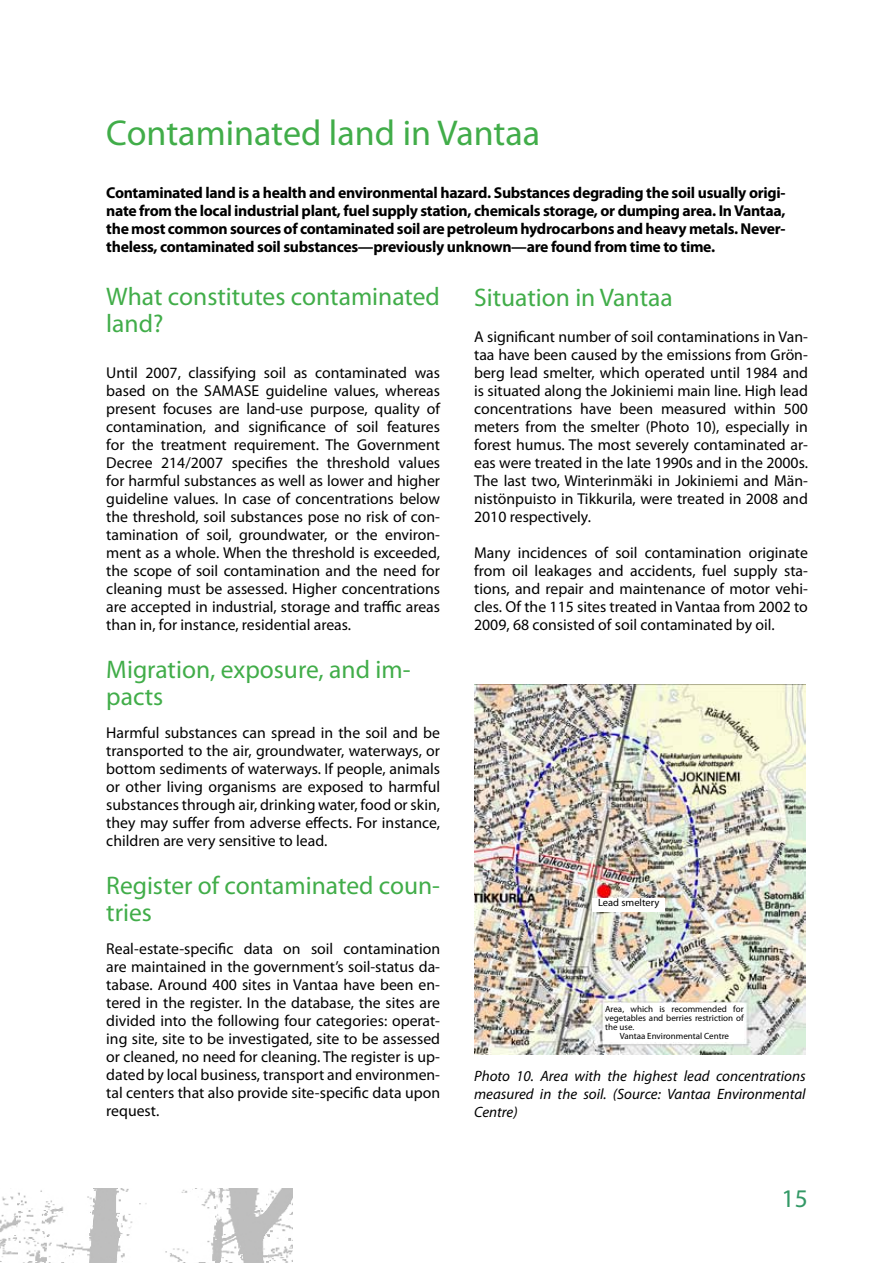
<style>
.page{position:relative;width:893px;height:1263px;background:#fff}
.page>*{position:absolute;margin:0;border:0;box-sizing:border-box;transform-origin:0 0}
.t1{font:36px "Myriad Pro";color:#41ad49}
.t2{font:25.5px/27px "Myriad Pro";color:#41ad49}
.t3{font:25.5px "Myriad Pro";color:#396}
.t4{font:15.75px/18px "Myriad Pro";color:#000;text-align:justify}
.t5{font:700 15.75px/18px "Myriad Pro";letter-spacing:-.02em;color:#000;text-align:justify}
.t6{font:italic 15px/18px "Myriad Pro";color:#000;text-align:justify}
.t7{font:10.5px "Myriad Pro";color:#000}
.t8{font:9px "Myriad Pro";color:#000}
</style>
<div class="page">
<img style="left:0;top:1188px;width:292px;height:75px">
<img style="left:474px;top:684px;width:332px;height:370px">
<div style="left:605px;top:1003px;width:139px;height:39px;background:#fff"></div>
<div style="left:592px;top:898px;width:72px;height:14px;background:#fff"></div>
<h1 class="t1" style="left:106px;top:110px;width:435px">Contaminated land in Vantaa</h1>
<p class="t5" style="left:106px;top:183px;width:681px">Contaminated land is a health and environmental hazard. Substances degrading the soil usually origi&shy;nate from the local industrial plant, fuel supply station, chemicals storage, or dumping area. In Vantaa, the most common sources of contaminated soil are petroleum hydrocarbons and heavy metals. Never&shy;theless, contaminated soil substances—previously unknown—are found from time to time.</p>
<h2 class="t2" style="left:106px;top:282px;width:335px">What constitutes contaminated land?</h2>
<p class="t4" style="left:106px;top:363px;width:335px">Until 2007, classifying soil as contaminated was based on the SAMASE guideline values, whereas present focuses are land-use purpose, quality of contamination, and significance of soil features for the treatment requirement. The Government Decree 214/2007 specifies the threshold values for harmful substances as well as lower and higher guideline values. In case of concentrations below the threshold, soil substances pose no risk of con&shy;tamination of soil, groundwater, or the environ&shy;ment as a whole. When the threshold is exceeded, the scope of soil contamination and the need for cleaning must be assessed. Higher concentrations are accepted in industrial, storage and traffic areas than in, for instance, residential areas.</p>
<h2 class="t2" style="left:106px;top:656px;width:306px">Migration, exposure, and im&shy;pacts</h2>
<p class="t4" style="left:106px;top:723px;width:335px">Harmful substances can spread in the soil and be transported to the air, groundwater, waterways, or bottom sediments of waterways. If people, animals or other living organisms are exposed to harmful substances through air, drinking water, food or skin, they may suffer from adverse effects. For instance, children are very sensitive to lead.</p>
<h2 class="t2" style="left:106px;top:872px;width:335px">Register of contaminated coun&shy;tries</h2>
<p class="t4" style="left:106px;top:939px;width:335px">Real-estate-specific data on soil contamination are maintained in the government’s soil-status da&shy;tabase. Around 400 sites in Vantaa have been en&shy;tered in the register. In the database, the sites are divided into the following four categories: operat&shy;ing site, site to be investigated, site to be assessed or cleaned, no need for cleaning. The register is up&shy;dated by local business, transport and environmen&shy;tal centers that also provide site-specific data upon request.</p>
<h2 class="t2" style="left:474px;top:283px;width:200px">Situation in Vantaa</h2>
<p class="t4" style="left:474px;top:327px;width:335px">A significant number of soil contaminations in Van&shy;taa have been caused by the emissions from Grön&shy;berg lead smelter, which operated until 1984 and is situated along the Jokiniemi main line. High lead concentrations have been measured within 500 meters from the smelter (Photo 10), especially in forest humus. The most severely contaminated ar&shy;eas were treated in the late 1990s and in the 2000s.<br>The last two, Winterinmäki in Jokiniemi and Män&shy;nistönpuisto in Tikkurila, were treated in 2008 and 2010 respectively.</p>
<p class="t4" style="left:474px;top:543px;width:335px">Many incidences of soil contamination originate from oil leakages and accidents, fuel supply sta&shy;tions, and repair and maintenance of motor vehi&shy;cles. Of the 115 sites treated in Vantaa from 2002 to 2009, 68 consisted of soil contaminated by oil.</p>
<p class="t7" style="left:598px;top:896px;width:63px">Lead smeltery</p>
<p class="t8" style="left:605px;top:1004px;width:140px">Area, which is recommended for</p>
<p class="t8" style="left:605px;top:1013px;width:140px">vegetables and berries restriction of</p>
<p class="t8" style="left:605px;top:1022px;width:31px">the use.</p>
<p class="t8" style="left:620px;top:1031px;width:111px">Vantaa Environmental Centre</p>
<p class="t6" style="left:474px;top:1066px;width:333px">Photo 10. Area with the highest lead concentrations measured in the soil. (Source: Vantaa Environmental Centre)</p>
<h2 class="t3" style="left:782px;top:1183px;width:28px">15</h2>
</div>
